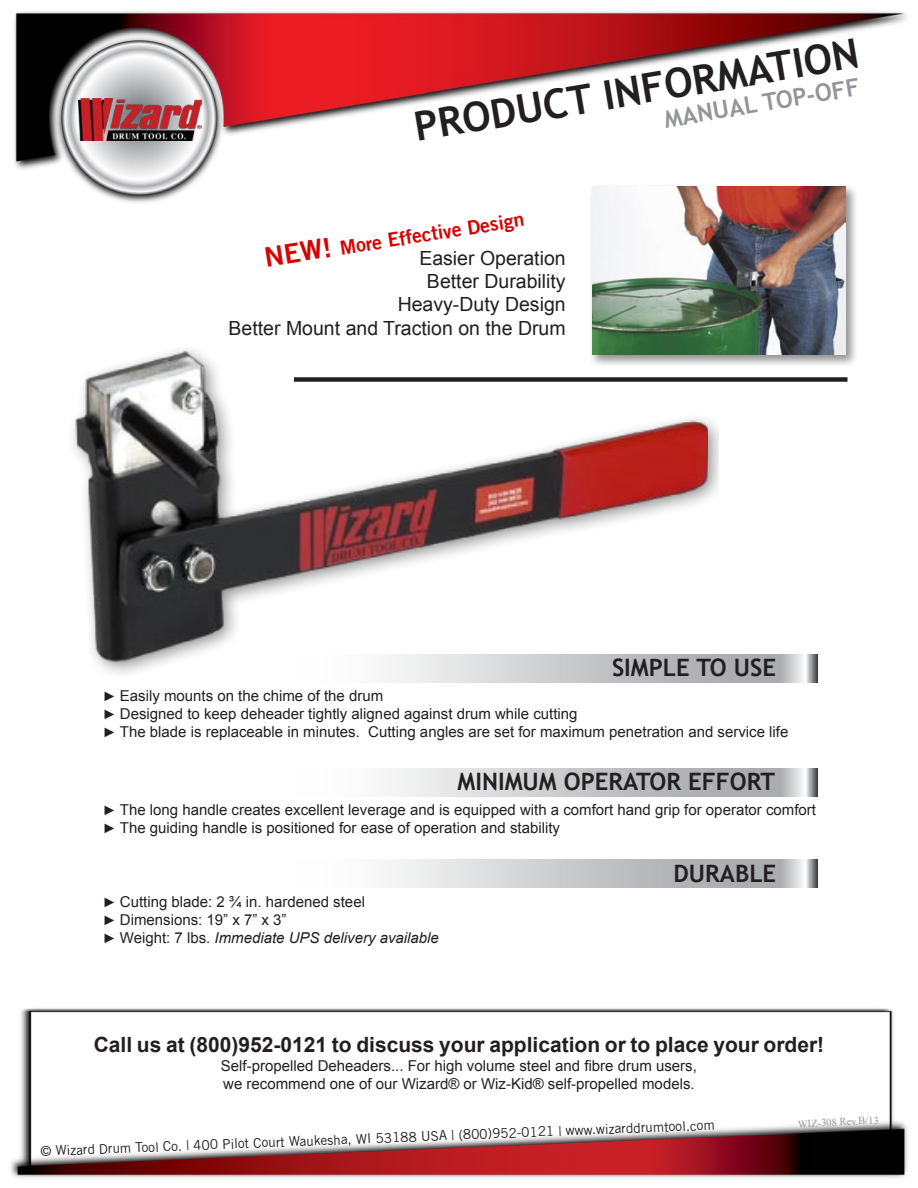
<style>
.page{position:relative;width:918px;height:1188px;background:#fff}
.page>*{position:absolute;margin:0;border:0;box-sizing:border-box;transform-origin:0 0}
.t1{font:700 40.5px "Trebuchet MS";color:#231f20}
.t2{font:700 24px "Trebuchet MS";color:#231f20}
.t3{font:700 24px "Trebuchet MS";color:#939598}
.t4{font:700 21px "Arial";color:#231f20}
.t5{font:19.5px "Arial";color:#231f20}
.t6{font:19.5px "Trade Gothic LT Bold Two";color:#d80000}
.t7{font:15px "Arial";color:#231f20}
.t8{font:italic 15px "Arial";color:#231f20}
.t9{font:13.5px "Trade Gothic LT Std";color:#231f20}
.t10{font:10.5px "Times New Roman";color:#939598}
.s1{font-size:27px}
.s2{font-size:13.5px}
.s3{font-style:normal;font-size:13.5px}
.s4{font-style:normal}
</style>
<div class="page">
<img style="left:72px;top:349px;width:635px;height:334px">
<img style="left:20px;top:1008px;width:874px;height:110px">
<img style="left:14px;top:11px;width:893px;height:158px">
<img style="left:53px;top:33px;width:173px;height:170px">
<img style="left:78px;top:98px;width:123px;height:43px">
<img style="left:10px;top:1118px;width:898px;height:60px">
<img style="left:296px;top:654px;width:521px;height:28px">
<img style="left:387px;top:768px;width:430px;height:28px">
<img style="left:387px;top:860px;width:430px;height:28px">
<div style="left:589px;top:183px;width:270px;height:185px;background:#231f20;opacity:.5"></div>
<img style="left:592px;top:186px;width:254px;height:169px">
<div style="left:294px;top:377px;width:554px;height:5px;background:#231f20"></div>
<p class="t1" style="left:410px;top:104px;width:452px;rotate:-10deg">PRODUCT INFORMATION</p>
<p class="t3" style="left:662px;top:105px;width:199px;rotate:-10deg">MANUAL TOP-OFF</p>
<p class="t6" style="left:263px;top:248px;width:263px;rotate:-9deg"><span class="s1">NEW!</span> More Effective Design</p>
<p class="t5" style="left:419px;top:245px;width:148px">Easier Operation</p>
<p class="t5" style="left:427px;top:268px;width:140px">Better Durability</p>
<p class="t5" style="left:398px;top:292px;width:169px">Heavy-Duty Design</p>
<p class="t5" style="left:229px;top:315px;width:339px">Better Mount and Traction on the Drum</p>
<p class="t2" style="left:612px;top:653px;width:166px">SIMPLE TO USE</p>
<p class="t7" style="left:103px;top:685px;width:282px"><span class="s2">►</span> Easily mounts on the chime of the drum</p>
<p class="t7" style="left:103px;top:703px;width:476px"><span class="s2">►</span> Designed to keep deheader tightly aligned against drum while cutting</p>
<p class="t7" style="left:103px;top:721px;width:687px"><span class="s2">►</span> The blade is replaceable in minutes. Cutting angles are set for maximum penetration and service life</p>
<p class="t2" style="left:458px;top:767px;width:319px">MINIMUM OPERATOR EFFORT</p>
<p class="t7" style="left:103px;top:799px;width:715px"><span class="s2">►</span> The long handle creates excellent leverage and is equipped with a comfort hand grip for operator comfort</p>
<p class="t7" style="left:103px;top:817px;width:459px"><span class="s2">►</span> The guiding handle is positioned for ease of operation and stability</p>
<p class="t7" style="left:103px;top:892px;width:264px"><span class="s2">►</span> Cutting blade: 2 ¾ in. hardened steel</p>
<p class="t7" style="left:103px;top:910px;width:185px"><span class="s2">►</span> Dimensions: 19” x 7” x 3”</p>
<p class="t8" style="left:103px;top:928px;width:338px"><span class="s3">►</span> <span class="s4">Weight: 7 lbs.</span> Immediate UPS delivery available</p>
<p class="t2" style="left:674px;top:858px;width:104px">DURABLE</p>
<p class="t4" style="left:94px;top:1030px;width:732px">Call us at (800)952-0121 to discuss your application or to place your order!</p>
<p class="t7" style="left:221px;top:1056px;width:478px">Self-propelled Deheaders... For high volume steel and fibre drum users,</p>
<p class="t7" style="left:223px;top:1074px;width:473px">we recommend one of our Wizard® or Wiz-Kid® self-propelled models.</p>
<p class="t9" style="left:40px;top:1142px;width:676px;rotate:-2deg">© Wizard Drum Tool Co. | 400 Pilot Court Waukesha, WI 53188 USA | (800)952-0121 | www.wizarddrumtool.com</p>
<p class="t10" style="left:798px;top:1117px;width:82px;rotate:-3deg">WIZ-308 Rev.B/13</p>
</div>
